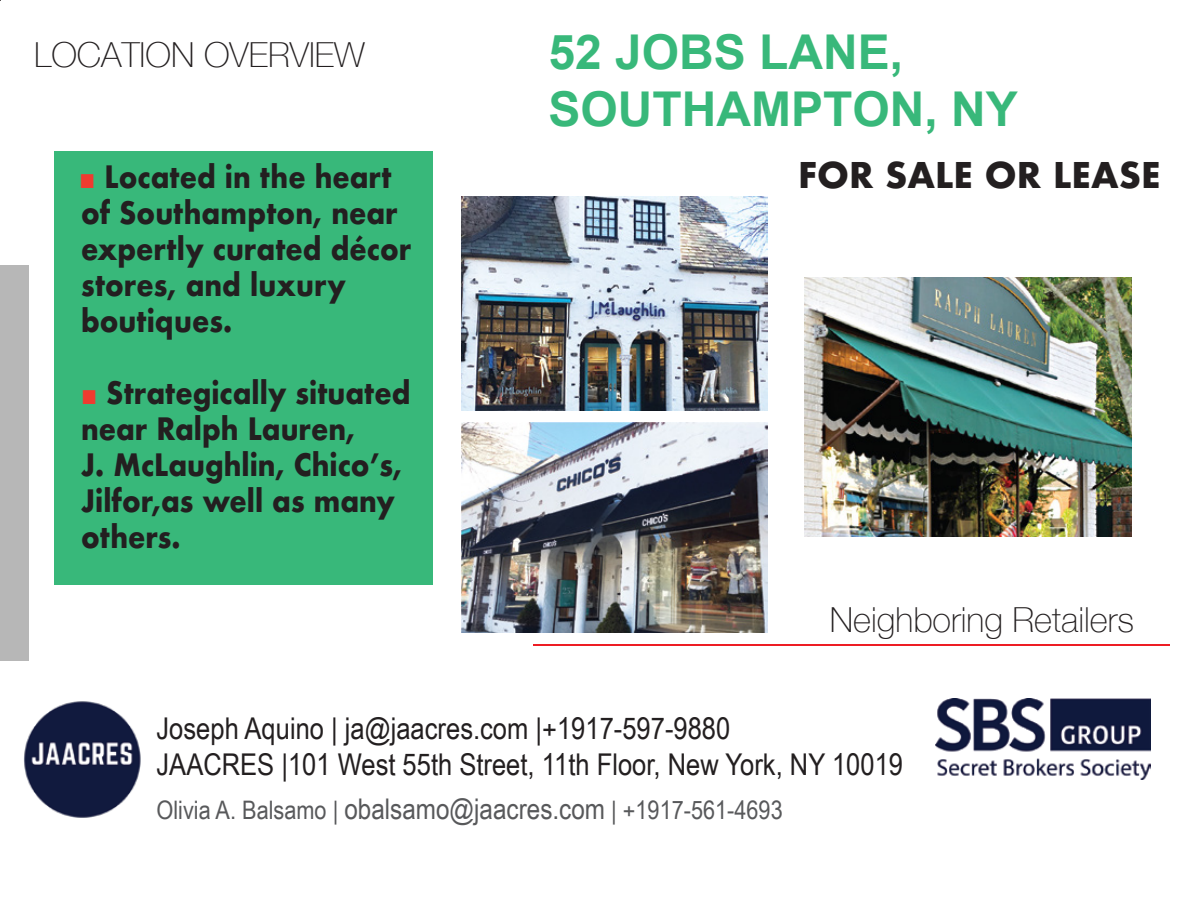
<style>
.page{position:relative;width:1188px;height:918px;background:#fff}
.page>*{position:absolute;margin:0;border:0;box-sizing:border-box;transform-origin:0 0}
.t1{font:700 48px/57.6px "Arial";color:#38b87a}
.t2{font:100 34.5px "Helvetica Neue";color:#231f20}
.t3{font:700 34.5px "Futura";color:#231f20}
.t4{font:700 30px/36px "Futura";color:#231f20;scale:.89 1}
.t5{font:30px/36px "Arial Narrow";color:#231f20;scale:1.04 1}
.t6{font:25.5px "Arial Narrow";color:#58595b;scale:1.04 1}
.s1{font-family:"Arial Narrow";font-weight:400;color:#ef3b30}
.s2{font-family:"Arial";font-weight:400;color:#ef3b30}
.s3{font-size:28.5px}
</style>
<div class="page">
<hr style="left:533px;top:645px;width:636px;height:1px;background:#ed1d24">
<div style="left:54px;top:151px;width:378px;height:433px;background:#38b87a"></div>
<div style="left:0;top:266px;width:28px;height:395px;background:#b7b7b7"></div>
<img style="left:805px;top:278px;width:327px;height:258px">
<img style="left:461px;top:197px;width:306px;height:213px">
<img style="left:936px;top:699px;width:214px;height:80px">
<img style="left:24px;top:701px;width:117px;height:117px">
<img style="left:461px;top:422px;width:306px;height:210px">
<p class="t2" style="left:34px;top:29px;width:332px">LOCATION OVERVIEW</p>
<p class="t4" style="left:81px;top:159px;width:373px"><span class="s1">■</span> Located in the heart of Southampton, near expertly curated décor stores, and luxury boutiques.</p>
<p class="t4" style="left:81px;top:375px;width:372px"><span class="s2">■</span> Strategically situated near Ralph Lauren,<br>J. McLaughlin, Chico’s,<br>Jilfor,as well as many others.</p>
<h1 class="t1" style="left:549px;top:24px;width:471px">52 JOBS LANE,<br>SOUTHAMPTON, NY</h1>
<p class="t3" style="left:798px;top:150px;width:364px">FOR SALE OR LEASE</p>
<p class="t2" style="left:830px;top:594px;width:306px">Neighboring Retailers</p>
<p class="t5" style="left:157px;top:709px;width:719px">Joseph Aquino | ja@jaacres.com |+1917-597-9880<br>JAACRES |101 West 55th Street, 11th Floor, New York, NY 10019</p>
<p class="t6" style="left:157px;top:792px;width:604px">Olivia A. Balsamo | <span class="s3">obalsamo@jaacres.com</span> | +1917-561-4693</p>
</div>
